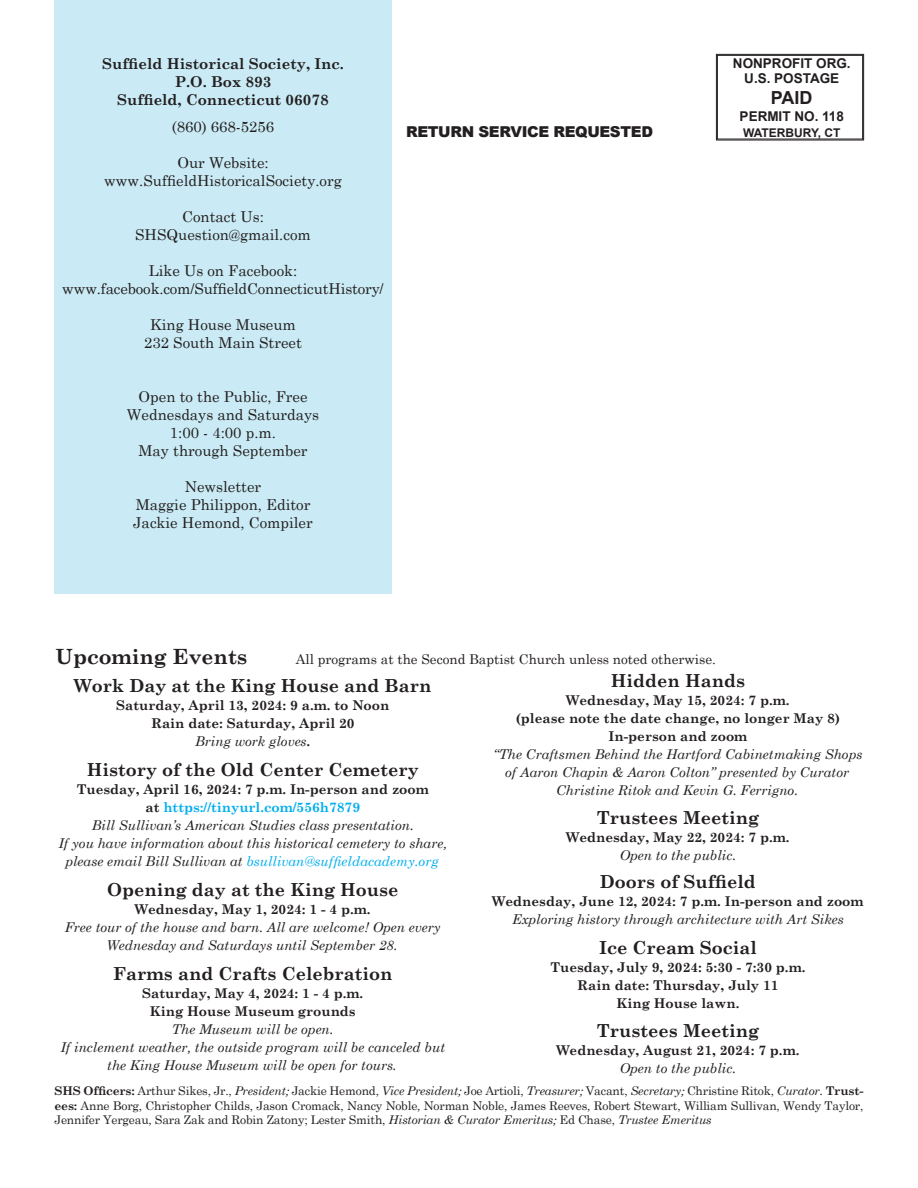
<style>
.page{position:relative;width:918px;height:1188px;background:#fff}
.page>*{position:absolute;margin:0;border:0;box-sizing:border-box;transform-origin:0 0}
.t1{font:700 21px "Century Schoolbook";color:#231f20}
.t2{font:700 18px "Century Schoolbook";color:#231f20}
.t3{font:700 18px "Arial";color:#231f20}
.t4{font:15px/18px "Century Schoolbook";color:#231f20;text-align:center}
.t5{font:700 15px/18px "Century Schoolbook";color:#231f20;text-align:center}
.t6{font:900 15px "Arial";letter-spacing:-.025em;color:#231f20}
.t7{font:italic 13.5px/18px "Century Schoolbook";color:#231f20;text-align:center}
.t8{font:700 13.5px/18px "Century Schoolbook";color:#231f20;text-align:center}
.t9{font:13.5px "Century Schoolbook";color:#231f20}
.t10{font:700 13.5px/15px "Arial";color:#231f20;text-align:center}
.t11{font:12px/14.4px "Century Schoolbook";letter-spacing:-.015em;color:#231f20;text-align:justify}
.t12{font:700 12px "Arial";color:#231f20}
.s1{font-weight:400;font-style:italic}
.s2{font-weight:700;font-style:normal}
.s3{font-weight:700;font-style:normal;color:#00aeef}
.s4{color:#00aeef}
.s5{font-weight:700}
.s6{font-style:italic}
</style>
<div class="page">
<div style="left:54px;top:0;width:338px;height:594px;background:#caebf5"></div>
<svg style="left:716px;top:54px;width:148px;height:87px"></svg>
<div style="left:717px;top:55px;width:146px;height:84px;border:1px solid #231f20"></div>
<p class="t5" style="left:102px;top:54px;width:243px">Suffield Historical Society, Inc.<br>P.O. Box 893<br>Suffield, Connecticut 06078</p>
<p class="t4" style="left:172px;top:117px;width:104px">(860) 668-5256</p>
<p class="t4" style="left:104px;top:153px;width:239px">Our Website: www.SuffieldHistoricalSociety.org</p>
<p class="t4" style="left:135px;top:207px;width:177px">Contact Us:<br>SHSQuestion@gmail.com</p>
<p class="t4" style="left:62px;top:261px;width:323px">Like Us on Facebook: www.facebook.com/SuffieldConnecticutHistory/</p>
<p class="t4" style="left:144px;top:315px;width:159px">King House Museum<br>232 South Main Street</p>
<p class="t4" style="left:127px;top:387px;width:194px">Open to the Public, Free<br>Wednesdays and Saturdays<br>1:00 - 4:00 p.m.<br>May through September</p>
<p class="t4" style="left:133px;top:477px;width:181px">Newsletter<br>Maggie Philippon, Editor<br>Jackie Hemond, Compiler</p>
<p class="t6" style="left:406px;top:120px;width:248px">RETURN SERVICE REQUESTED</p>
<p class="t10" style="left:733px;top:56px;width:119px">NONPROFIT ORG.<br>U.S. POSTAGE</p>
<h2 class="t3" style="left:771px;top:86px;width:43px">PAID</h2>
<p class="t10" style="left:740px;top:109px;width:106px">PERMIT NO. 118</p>
<p class="t12" style="left:743px;top:125px;width:99px">WATERBURY, CT</p>
<h1 class="t1" style="left:56px;top:643px;width:193px">Upcoming Events</h1>
<p class="t9" style="left:296px;top:650px;width:422px">All programs at the Second Baptist Church unless noted otherwise.</p>
<h2 class="t2" style="left:74px;top:674px;width:359px">Work Day at the King House and Barn</h2>
<p class="t8" style="left:116px;top:696px;width:275px">Saturday, April 13, 2024: 9 a.m. to Noon<br>Rain date: Saturday, April 20<br><span class="s1">Bring work gloves</span>.</p>
<h2 class="t2" style="left:87px;top:758px;width:334px">History of the Old Center Cemetery</h2>
<p class="t7" style="left:58px;top:779px;width:390px"><span class="s2">Tuesday, April 16, 2024: 7 p.m. In-person and zoom<br>at</span> <span class="s3">https://tinyurl.com/556h7879<br></span>Bill Sullivan’s American Studies class presentation.<br>If you have information about this historical cemetery to share, please email Bill Sullivan at <span class="s4">bsullivan@suffieldacademy.org</span></p>
<h2 class="t2" style="left:107px;top:878px;width:293px">Opening day at the King House</h2>
<p class="t8" style="left:135px;top:900px;width:237px">Wednesday, May 1, 2024: 1 - 4 p.m.</p>
<p class="t7" style="left:65px;top:917px;width:377px">Free tour of the house and barn. All are welcome! Open every<br>Wednesday and Saturdays until September 28.</p>
<h2 class="t2" style="left:113px;top:962px;width:281px">Farms and Crafts Celebration</h2>
<p class="t8" style="left:142px;top:984px;width:223px">Saturday, May 4, 2024: 1 - 4 p.m.<br>King House Museum grounds</p>
<p class="t7" style="left:60px;top:1019px;width:386px">The Museum will be open.<br>If inclement weather, the outside program will be canceled but the King House Museum will be open for tours.</p>
<p class="t11" style="left:55px;top:1084px;width:810px"><span class="s5">SHS Officers:</span> Arthur Sikes, Jr., <span class="s6">President;</span> Jackie Hemond, <span class="s6">Vice President;</span> Joe Artioli, <span class="s6">Treasurer;</span> Vacant, <span class="s6">Secretary;</span> Christine Ritok, <span class="s6">Curator.</span> <span class="s5">Trust&shy;ees:</span> Anne Borg, Christopher Childs, Jason Cromack, Nancy Noble, Norman Noble, James Reeves, Robert Stewart, William Sullivan, Wendy Taylor, Jennifer Yergeau, Sara Zak and Robin Zatony; Lester Smith, <span class="s6">Historian &amp; Curator Emeritus;</span> Ed Chase, <span class="s6">Trustee Emeritus</span></p>
<h2 class="t2" style="left:611px;top:670px;width:136px">Hidden Hands</h2>
<p class="t8" style="left:516px;top:691px;width:326px">Wednesday, May 15, 2024: 7 p.m.<br>(please note the date change, no longer May 8)<br>In-person and zoom</p>
<p class="t7" style="left:493px;top:745px;width:370px">“The Craftsmen Behind the Hartford Cabinetmaking Shops of Aaron Chapin &amp; Aaron Colton” presented by Curator<br>Christine Ritok and Kevin G. Ferrigno.</p>
<h2 class="t2" style="left:597px;top:806px;width:164px">Trustees Meeting</h2>
<p class="t8" style="left:566px;top:828px;width:225px">Wednesday, May 22, 2024: 7 p.m.</p>
<p class="t7" style="left:620px;top:846px;width:118px">Open to the public.</p>
<h2 class="t2" style="left:600px;top:871px;width:158px">Doors of Suffield</h2>
<p class="t8" style="left:492px;top:892px;width:373px">Wednesday, June 12, 2024: 7 p.m. In-person and zoom</p>
<p class="t7" style="left:512px;top:910px;width:333px">Exploring history through architecture with Art Sikes</p>
<h2 class="t2" style="left:599px;top:937px;width:159px">Ice Cream Social</h2>
<p class="t8" style="left:550px;top:958px;width:257px">Tuesday, July 9, 2024: 5:30 - 7:30 p.m.<br>Rain date: Thursday, July 11<br>King House lawn.</p>
<h2 class="t2" style="left:597px;top:1019px;width:164px">Trustees Meeting</h2>
<p class="t8" style="left:556px;top:1041px;width:245px">Wednesday, August 21, 2024: 7 p.m.</p>
<p class="t7" style="left:620px;top:1059px;width:118px">Open to the public.</p>
</div>
